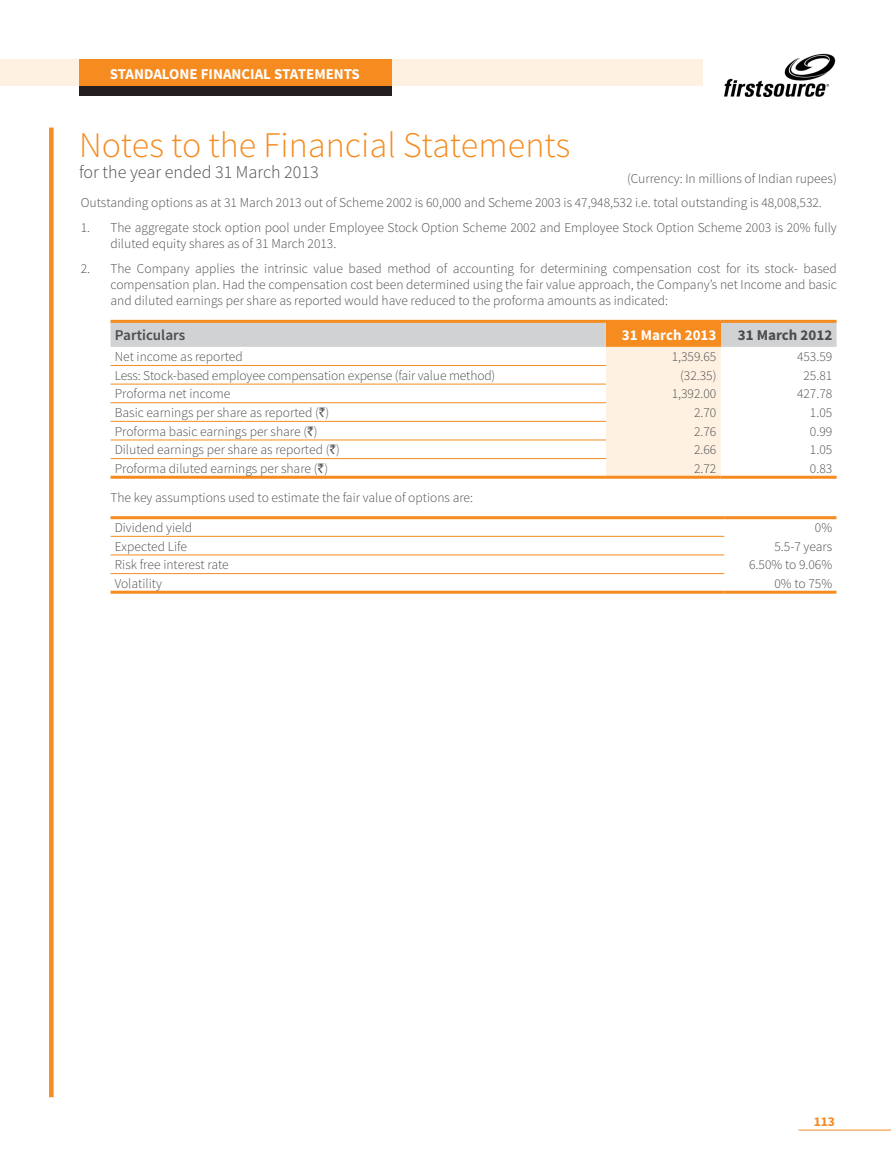
<style>
.page{position:relative;width:891px;height:1161px;background:#fff}
.page>*{position:absolute;margin:0;border:0;box-sizing:border-box;transform-origin:0 0}
.Main_Head{font:300 36px "Source Sans Pro";color:#f68b1f}
.Main_Head-2{font:300 18px "Source Sans Pro";color:#4b4c4d}
.Current_yr_total{font:700 15px "Source Sans Pro";color:#fff}
.Body_Sub_sub_Head{font:600 15px "Source Sans Pro";color:#4b4c4d}
.Current_yr_total-2{font:700 15px "Source Sans Pro";color:#4b4c4d}
.Body_Text{font:300 13.5px "Source Sans Pro";color:#4b4c4d}
.Tab_1{font:300 13.5px/16.2px "Source Sans Pro";color:#4b4c4d}
.Current_Fig{font:300 13.5px "Source Sans Pro";color:#4b4c4d}
.t1{font:700 13.5px "Source Sans Pro";color:#f68b1f}
.s1{font-family:"Rupee";font-weight:400}
</style>
<div class="page">
<hr style="left:799px;top:1130px;width:92px;height:1px;background:#f68b1f">
<img style="left:724px;top:53px;width:111px;height:43px">
<div style="left:0;top:60px;width:699px;height:26px;background:#fef1e2"></div>
<div style="left:79px;top:60px;width:312px;height:26px;background:#f68b1f"></div>
<div style="left:79px;top:86px;width:312px;height:10px;background:#231f20"></div>
<div style="left:49px;top:128px;width:5px;height:969px;background:#f68b1f"></div>
<svg style="left:111px;top:323px;width:726px;height:153px"></svg>
<hr style="left:111px;top:320px;width:495px;height:3px;background:#f68b1f">
<hr style="left:606px;top:320px;width:115px;height:3px;background:#f68b1f">
<hr style="left:721px;top:320px;width:116px;height:3px;background:#f68b1f">
<hr style="left:111px;top:365px;width:495px;height:1px;background:#f68b1f">
<hr style="left:111px;top:384px;width:495px;height:1px;background:#f68b1f">
<hr style="left:111px;top:402px;width:495px;height:1px;background:#f68b1f">
<hr style="left:111px;top:421px;width:495px;height:1px;background:#f68b1f">
<hr style="left:111px;top:440px;width:495px;height:1px;background:#f68b1f">
<hr style="left:111px;top:458px;width:495px;height:1px;background:#f68b1f">
<hr style="left:111px;top:476px;width:495px;height:3px;background:#f68b1f">
<hr style="left:606px;top:476px;width:115px;height:3px;background:#f68b1f">
<hr style="left:721px;top:476px;width:116px;height:3px;background:#f68b1f">
<hr style="left:111px;top:516px;width:613px;height:3px;background:#f68b1f">
<hr style="left:724px;top:516px;width:112px;height:3px;background:#f68b1f">
<hr style="left:111px;top:536px;width:613px;height:1px;background:#f68b1f">
<hr style="left:111px;top:555px;width:613px;height:1px;background:#f68b1f">
<hr style="left:111px;top:573px;width:613px;height:1px;background:#f68b1f">
<hr style="left:111px;top:591px;width:613px;height:3px;background:#f68b1f">
<hr style="left:724px;top:591px;width:112px;height:3px;background:#f68b1f">
<p class="Current_yr_total" style="left:110px;top:64px;width:251px">STANDALONE FINANCIAL STATEMENTS</p>
<p class="Main_Head" style="left:79px;top:123px;width:493px">Notes to the Financial Statements</p>
<p class="Main_Head-2" style="left:79px;top:161px;width:241px">for the year ended 31 March 2013</p>
<p class="Current_Fig" style="left:627px;top:170px;width:211px">(Currency: In millions of Indian rupees)</p>
<p class="Body_Text" style="left:81px;top:195px;width:743px">Outstanding options as at 31 March 2013 out of Scheme 2002 is 60,000 and Scheme 2003 is 47,948,532 i.e. total outstanding is 48,008,532.</p>
<p class="Tab_1" style="left:111px;top:220px;width:728px;text-indent:-30px">1. The aggregate stock option pool under Employee Stock Option Scheme 2002 and Employee Stock Option Scheme 2003 is 20% fully diluted equity shares as of 31 March 2013.</p>
<p class="Tab_1" style="left:111px;top:260px;width:728px;text-align:justify;text-indent:-30px">2. The Company applies the intrinsic value based method of accounting for determining compensation cost for its stock- based compensation plan. Had the compensation cost been determined using the fair value approach, the Company’s net Income and basic and diluted earnings per share as reported would have reduced to the proforma amounts as indicated:</p>
<p class="Body_Sub_sub_Head" style="left:115px;top:325px;width:72px">Particulars</p>
<p class="Current_yr_total" style="left:622px;top:325px;width:96px">31 March 2013</p>
<p class="Current_yr_total-2" style="left:738px;top:325px;width:96px">31 March 2012</p>
<p class="Body_Text" style="left:115px;top:349px;width:129px">Net income as reported</p>
<p class="Body_Text" style="left:672px;top:349px;width:46px">1,359.65</p>
<p class="Body_Text" style="left:797px;top:349px;width:37px">453.59</p>
<p class="Body_Text" style="left:115px;top:367px;width:382px">Less: Stock-based employee compensation expense (fair value method)</p>
<p class="Body_Text" style="left:680px;top:367px;width:38px">(32.35)</p>
<p class="Body_Text" style="left:804px;top:367px;width:30px">25.81</p>
<p class="Body_Text" style="left:115px;top:386px;width:117px">Proforma net income</p>
<p class="Body_Text" style="left:672px;top:386px;width:46px">1,392.00</p>
<p class="Body_Text" style="left:797px;top:386px;width:37px">427.78</p>
<p class="Body_Text" style="left:115px;top:404px;width:216px">Basic earnings per share as reported (<span class="s1">`</span>)</p>
<p class="Body_Text" style="left:694px;top:404px;width:24px">2.70</p>
<p class="Body_Text" style="left:810px;top:404px;width:24px">1.05</p>
<p class="Body_Text" style="left:115px;top:423px;width:204px">Proforma basic earnings per share (<span class="s1">`</span>)</p>
<p class="Body_Text" style="left:694px;top:423px;width:24px">2.76</p>
<p class="Body_Text" style="left:810px;top:423px;width:24px">0.99</p>
<p class="Body_Text" style="left:115px;top:442px;width:227px">Diluted earnings per share as reported (<span class="s1">`</span>)</p>
<p class="Body_Text" style="left:694px;top:442px;width:24px">2.66</p>
<p class="Body_Text" style="left:810px;top:442px;width:24px">1.05</p>
<p class="Body_Text" style="left:115px;top:460px;width:215px">Proforma diluted earnings per share (<span class="s1">`</span>)</p>
<p class="Body_Text" style="left:694px;top:460px;width:24px">2.72</p>
<p class="Body_Text" style="left:810px;top:460px;width:24px">0.83</p>
<p class="Tab_1" style="left:111px;top:489px;width:364px">The key assumptions used to estimate the fair value of options are:</p>
<p class="Body_Text" style="left:115px;top:519px;width:79px">Dividend yield</p>
<p class="Body_Text" style="left:815px;top:519px;width:19px">0%</p>
<p class="Body_Text" style="left:115px;top:538px;width:74px">Expected Life</p>
<p class="Body_Text" style="left:775px;top:538px;width:59px">5.5-7 years</p>
<p class="Body_Text" style="left:115px;top:557px;width:116px">Risk free interest rate</p>
<p class="Body_Text" style="left:749px;top:557px;width:85px">6.50% to 9.06%</p>
<p class="Body_Text" style="left:115px;top:575px;width:49px">Volatility</p>
<p class="Body_Text" style="left:774px;top:575px;width:59px">0% to 75%</p>
<p class="t1" style="left:814px;top:1112px;width:23px">113</p>
</div>
